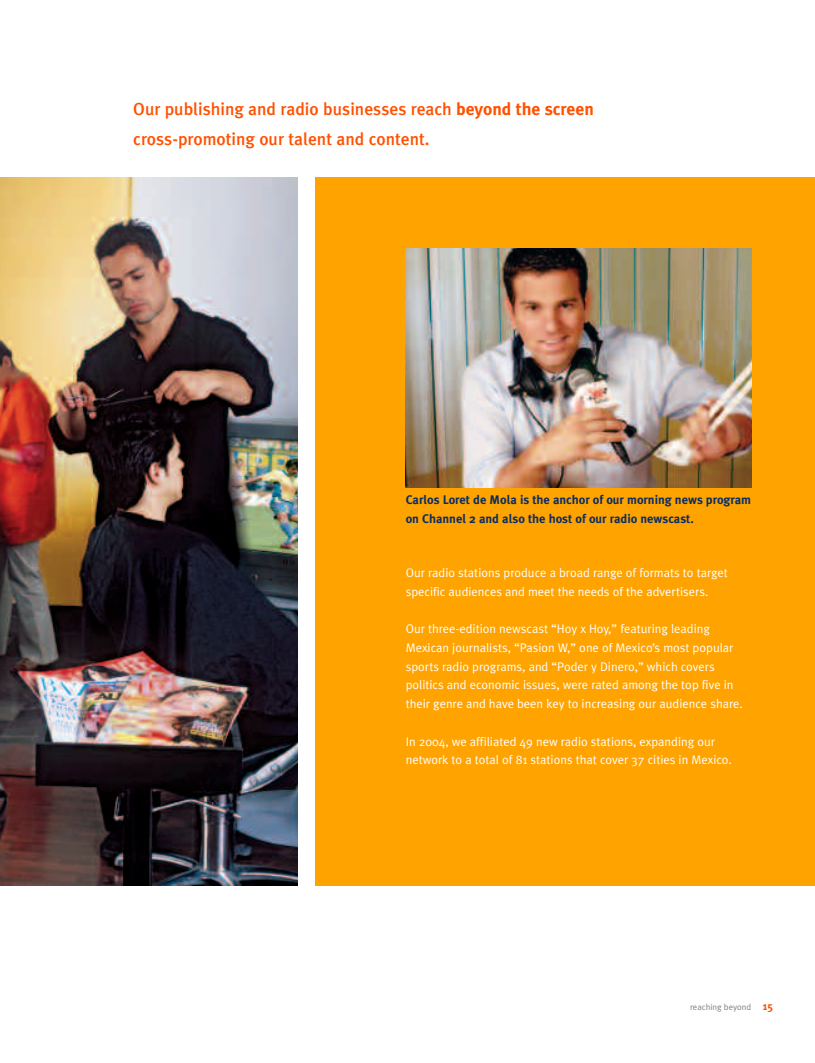
<style>
.page{position:relative;width:815px;height:1063px;background:#fff}
.page>*{position:absolute;margin:0;border:0;box-sizing:border-box;transform-origin:0 0}
.t1{font:500 17.5px/30px "Meta Plus";color:#ff5100}
.t2{font:12.5px/18.8px "Meta Plus Normal";color:#fff}
.t3{font:700 12.5px/18.8px "Meta Plus";color:#092e63}
.t4{font:8.75px "Meta Plus Normal";color:#808080}
.s1{font-weight:700}
.s2{font-family:"Meta Plus";font-weight:700;font-size:11.25px;color:#ff5100}
</style>
<div class="page">
<div style="left:315px;top:177px;width:500px;height:709px;background:#ffa300"></div>
<img style="left:0;top:177px;width:297px;height:709px">
<img style="left:406px;top:248px;width:345px;height:239px">
<h1 class="t1" style="left:133px;top:94px;width:462px">Our publishing and radio businesses reach <span class="s1">beyond the screen </span>cross-promoting our talent and content.</h1>
<p class="t3" style="left:406px;top:490px;width:347px">Carlos Loret de Mola is the anchor of our morning news program on Channel 2 and also the host of our radio newscast.</p>
<p class="t2" style="left:406px;top:563px;width:324px">Our radio stations produce a broad range of formats to target specific audiences and meet the needs of the advertisers.</p>
<p class="t2" style="left:406px;top:619px;width:339px">Our three-edition newscast “Hoy x Hoy,” featuring leading Mexican journalists, “Pasion W,” one of Mexico’s most popular sports radio programs, and “Poder y Dinero,” which covers politics and economic issues, were rated among the top five in their genre and have been key to increasing our audience share.</p>
<p class="t2" style="left:406px;top:732px;width:328px">In 2004, we affiliated 49 new radio stations, expanding our network to a total of 81 stations that cover 37 cities in Mexico.</p>
<p class="t4" style="left:690px;top:1002px;width:84px">reaching beyond <span class="s2">15</span></p>
</div>
